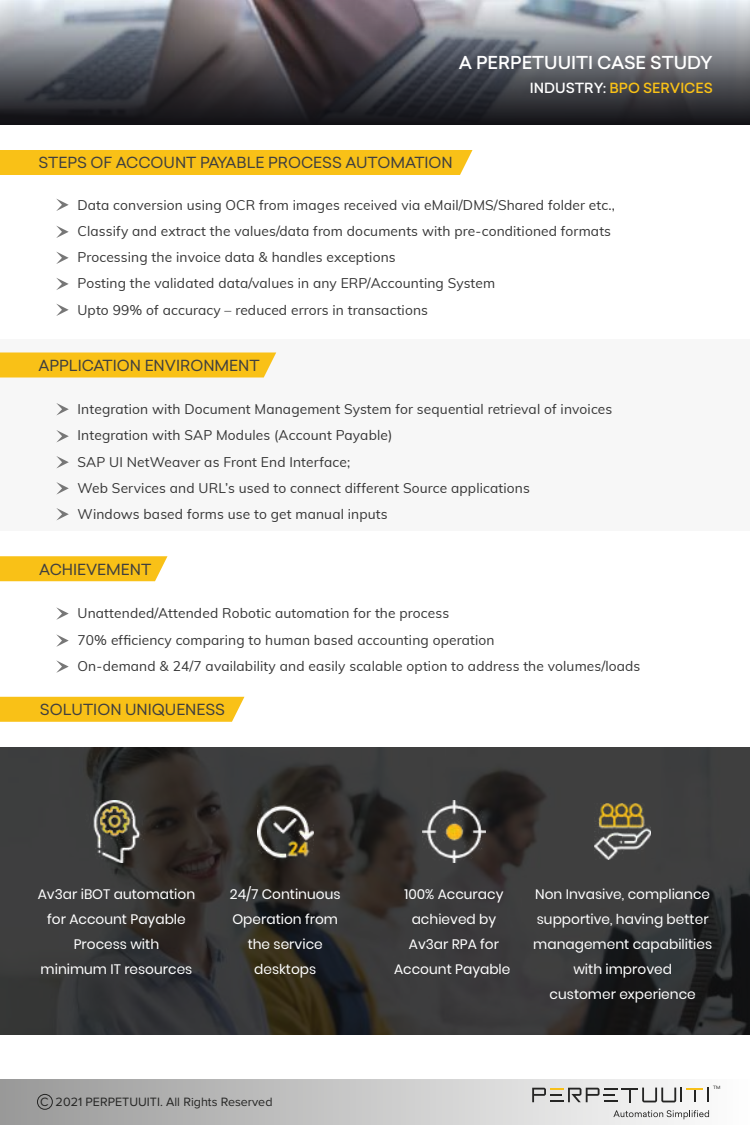
<style>
.page{position:relative;width:750px;height:1125px;background:#fff}
.page>*{position:absolute;margin:0;border:0;box-sizing:border-box;transform-origin:0 0}
.t1{font:500 17.5px "Sailec";color:#fff}
.t2{font:15px "Sailec";color:#3f3f3f}
.t3{font:13.75px/26.2px "Muli";letter-spacing:.01em;color:#353535}
.t4{font:13.75px/25px "Poppins";color:#fff;text-align:center}
.t5{font:500 13.75px "Sailec";color:#f9c117}
.t6{font:12.5px "Proxima Nova";color:#252524}
.t7{font:4.38px "Sailec";color:#252524}
.s1{color:#fff}
</style>
<div class="page">
<div style="left:0;top:339px;width:750px;height:192px;background:#f7f7f7"></div>
<svg style="left:0;top:0;width:750px;height:125px;background:#5d5d63"></svg>
<div style="left:0;top:150px;width:472px;height:25px;background:#f9c117"></div>
<svg style="left:0;top:352px;width:276px;height:26px;background:#f8c424"></svg>
<svg style="left:0;top:747px;width:750px;height:288px;background:#343333"></svg>
<svg style="left:56px;top:199px;width:13px;height:12px"></svg>
<svg style="left:56px;top:226px;width:13px;height:12px"></svg>
<svg style="left:56px;top:252px;width:13px;height:12px"></svg>
<svg style="left:56px;top:304px;width:13px;height:12px"></svg>
<svg style="left:56px;top:278px;width:13px;height:12px"></svg>
<svg style="left:56px;top:403px;width:13px;height:12px"></svg>
<svg style="left:56px;top:430px;width:13px;height:12px"></svg>
<svg style="left:56px;top:456px;width:13px;height:12px"></svg>
<svg style="left:56px;top:508px;width:13px;height:12px"></svg>
<svg style="left:56px;top:482px;width:13px;height:13px"></svg>
<svg style="left:0;top:556px;width:168px;height:25px;background:#f9c422"></svg>
<svg style="left:56px;top:607px;width:13px;height:13px"></svg>
<svg style="left:56px;top:634px;width:13px;height:13px"></svg>
<svg style="left:56px;top:660px;width:13px;height:13px"></svg>
<div style="left:0;top:697px;width:244px;height:25px;background:#f9c117"></div>
<img style="left:595px;top:803px;width:56px;height:57px">
<img style="left:257px;top:803px;width:56px;height:57px">
<img style="left:423px;top:800px;width:62px;height:63px">
<img style="left:85px;top:800px;width:63px;height:63px">
<div style="left:0;top:1079px;width:750px;height:46px;background:linear-gradient(to right,#989898,#fefefe)"></div>
<svg style="left:532px;top:1087px;width:177px;height:16px"></svg>
<svg style="left:613px;top:1110px;width:96px;height:9px"></svg>
<div style="left:37px;top:1094px;width:16px;height:16px;border:1px solid #252524;border-radius:50%"></div>
<p class="t1" style="left:459px;top:50px;width:256px">A PERPETUUITI CASE STUDY</p>
<p class="t2" style="left:38px;top:153px;width:416px">STEPS OF ACCOUNT PAYABLE PROCESS AUTOMATION</p>
<p class="t5" style="left:530px;top:79px;width:185px"><span class="s1">INDUSTRY:</span> BPO SERVICES</p>
<p class="t3" style="left:77px;top:191px;width:539px">Data conversion using OCR from images received via eMail/DMS/Shared folder etc., Classify and extract the values/data from documents with pre-conditioned formats Processing the invoice data &amp; handles exceptions<br>Posting the validated data/values in any ERP/Accounting System<br>Upto 99% of accuracy – reduced errors in transactions</p>
<p class="t2" style="left:38px;top:355px;width:223px">APPLICATION ENVIRONMENT</p>
<p class="t3" style="left:78px;top:395px;width:536px">Integration with Document Management System for sequential retrieval of invoices Integration with SAP Modules (Account Payable)<br>SAP UI NetWeaver as Front End Interface;<br>Web Services and URL’s used to connect different Source applications<br>Windows based forms use to get manual inputs</p>
<p class="t2" style="left:39px;top:559px;width:114px">ACHIEVEMENT</p>
<p class="t3" style="left:78px;top:600px;width:564px">Unattended/Attended Robotic automation for the process<br>70% efficiency comparing to human based accounting operation<br>On-demand &amp; 24/7 availability and easily scalable option to address the volumes/loads</p>
<p class="t2" style="left:40px;top:699px;width:187px">SOLUTION UNIQUENESS</p>
<p class="t4" style="left:38px;top:882px;width:159px">Av3ar iBOT automation for Account Payable<br>Process with<br>minimum IT resources</p>
<p class="t4" style="left:230px;top:882px;width:112px">24/7 Continuous<br>Operation from the service desktops</p>
<p class="t4" style="left:394px;top:882px;width:118px">100% Accuracy achieved by<br>Av3ar RPA for<br>Account Payable</p>
<p class="t4" style="left:533px;top:882px;width:180px">Non Invasive, compliance supportive, having better management capabilities with improved<br>customer experience</p>
<p class="t6" style="left:40px;top:1095px;width:234px">C 2021 PERPETUUITI. All Rights Reserved</p>
<p class="t7" style="left:713px;top:1084px;width:9px">TM</p>
</div>
